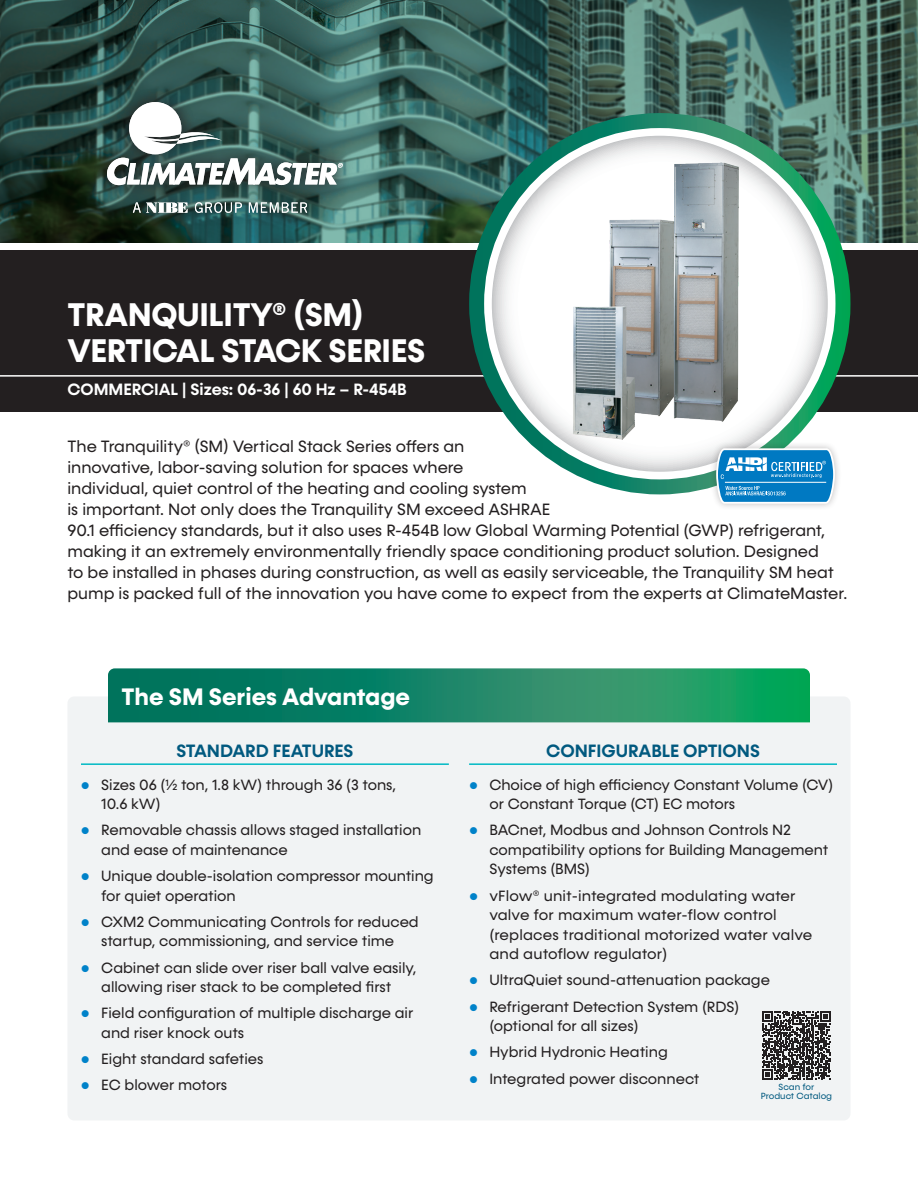
<style>
.page{position:relative;width:918px;height:1188px;background:#fff}
.page>*{position:absolute;margin:0;border:0;box-sizing:border-box;transform-origin:0 0}
.t1{font:700 33px/36px "Konnect";letter-spacing:-.01em;color:#fff}
.t2{font:700 24px "Konnect";color:#fff}
.t3{font:600 18px "Konnect";color:#01597f}
.t4{font:16.5px/21px "Konnect";color:#231f20}
.t5{font:600 16.5px "Konnect";color:#fff}
.t6{font:15px/19.5px "Konnect";color:#231f20}
.t7{font:9px/9px "Konnect";color:#01597f;text-align:center}
</style>
<div class="page">
<div style="left:0;top:250px;width:918px;height:162px;background:#231f20"></div>
<hr style="left:0;top:375px;width:918px;height:2px;background:#fff">
<svg style="left:0;top:0;width:918px;height:243px;background:#396057"></svg>
<svg style="left:477px;top:121px;width:366px;height:366px"></svg>
<div style="left:469px;top:113px;width:382px;height:381px;border:15px solid #fff;border-radius:50%"></div>
<svg style="left:492px;top:136px;width:336px;height:336px"></svg>
<div style="left:68px;top:696px;width:782px;height:424px;background:#f1f3f4;border-radius:7px"></div>
<svg style="left:108px;top:668px;width:702px;height:54px;background:#178a65"></svg>
<div style="left:92px;top:87px;width:265px;height:141px;background:#231f20;opacity:.5"></div>
<svg style="left:195px;top:202px;width:47px;height:11px"></svg>
<svg style="left:249px;top:202px;width:58px;height:11px"></svg>
<svg style="left:133px;top:202px;width:54px;height:11px"></svg>
<svg style="left:107px;top:102px;width:236px;height:83px"></svg>
<hr style="left:469px;top:763px;width:368px;height:2px;background:#00b9c3">
<hr style="left:81px;top:763px;width:368px;height:2px;background:#00b9c3">
<svg style="left:762px;top:1011px;width:69px;height:69px"></svg>
<div style="left:709px;top:441px;width:133px;height:70px;background:#231f20;opacity:.3"></div>
<svg style="left:716px;top:448px;width:119px;height:56px;background:#409ad0"></svg>
<img style="left:569px;top:161px;width:171px;height:290px">
<h1 class="t1" style="left:68px;top:297px;width:359px">TRANQUILITY® (SM)<br>VERTICAL STACK SERIES</h1>
<p class="t5" style="left:68px;top:379px;width:341px">COMMERCIAL | Sizes: 06-36 | 60 Hz – R-454B</p>
<p class="t4" style="left:68px;top:436px;width:781px">The Tranquility® (SM) Vertical Stack Series offers an<br>innovative, labor-saving solution for spaces where<br>individual, quiet control of the heating and cooling system<br>is important. Not only does the Tranquility SM exceed ASHRAE<br>90.1 efficiency standards, but it also uses R-454B low Global Warming Potential (GWP) refrigerant, making it an extremely environmentally friendly space conditioning product solution. Designed<br>to be installed in phases during construction, as well as easily serviceable, the Tranquility SM heat pump is packed full of the innovation you have come to expect from the experts at ClimateMaster.</p>
<h2 class="t2" style="left:122px;top:682px;width:290px">The SM Series Advantage</h2>
<p class="t3" style="left:176px;top:740px;width:179px">STANDARD FEATURES</p>
<p class="t6" style="left:101px;top:775px;width:296px">Sizes 06 (½ ton, 1.8 kW) through 36 (3 tons,<br>10.6 kW)</p>
<p class="t6" style="left:101px;top:821px;width:322px">Removable chassis allows staged installation and ease of maintenance</p>
<p class="t6" style="left:101px;top:867px;width:334px">Unique double-isolation compressor mounting for quiet operation</p>
<p class="t6" style="left:101px;top:912px;width:319px">CXM2 Communicating Controls for reduced startup, commissioning, and service time</p>
<p class="t6" style="left:101px;top:958px;width:317px">Cabinet can slide over riser ball valve easily, allowing riser stack to be completed first</p>
<p class="t6" style="left:101px;top:1004px;width:314px">Field configuration of multiple discharge air and riser knock outs</p>
<p class="t6" style="left:101px;top:1046px;width:164px;line-height:26.2px">Eight standard safeties<br>EC blower motors</p>
<p class="t3" style="left:546px;top:740px;width:215px">CONFIGURABLE OPTIONS</p>
<p class="t6" style="left:489px;top:775px;width:346px">Choice of high efficiency Constant Volume (CV) or Constant Torque (CT) EC motors</p>
<p class="t6" style="left:489px;top:821px;width:340px">BACnet, Modbus and Johnson Controls N2 compatibility options for Building Management<br>Systems (BMS)</p>
<p class="t6" style="left:489px;top:886px;width:324px">vFlow® unit-integrated modulating water valve for maximum water-flow control (replaces traditional motorized water valve and autoflow regulator)</p>
<p class="t6" style="left:489px;top:967px;width:282px;line-height:26.2px">UltraQuiet sound-attenuation package<br>Refrigerant Detection System (RDS)</p>
<p class="t6" style="left:489px;top:1013px;width:212px;line-height:26.2px">(optional for all sizes)<br>Hybrid Hydronic Heating<br>Integrated power disconnect</p>
<p class="t7" style="left:761px;top:1083px;width:73px">Scan for<br>Product Catalog</p>
</div>
